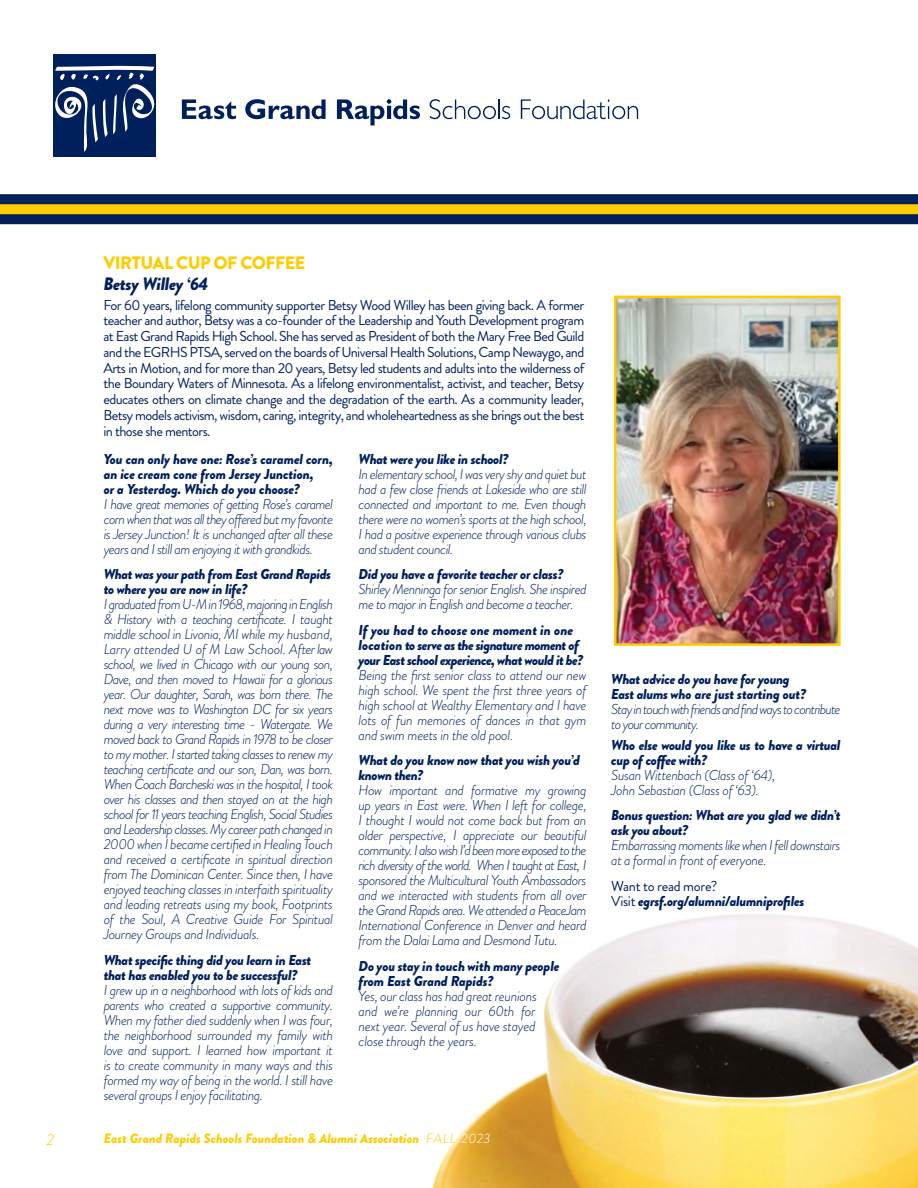
<style>
.page{position:relative;width:918px;height:1188px;background:#fff}
.page>*{position:absolute;margin:0;border:0;box-sizing:border-box;transform-origin:0 0}
.t1{font:900 18px "Brandon Grotesque";letter-spacing:-.03em;color:#fecd00}
.t2{font:italic 900 18px "Brandon Grotesque";letter-spacing:-.02em;color:#00205c}
.t3{font:italic 300 15.75px "Brandon Grotesque";color:#fecd00}
.t4{font:italic 300 14.4px/15px "Brandon Grotesque";letter-spacing:-.03em;color:#00205c;text-align:justify}
.t5{font:italic 900 14.4px/15px "Brandon Grotesque";letter-spacing:-.025em;color:#00205c}
.t6{font:14.4px/15.8px "Brandon Grotesque";letter-spacing:-.04em;color:#00205c;text-align:justify}
.t7{font:italic 300 14.4px/15px "Brandon Grotesque";letter-spacing:-.06em;color:#00205c}
.t8{font:italic 900 13.5px "Brandon Grotesque";color:#fecd00}
.s1{font-weight:300}
.s2{font-weight:300;color:#fff}
.s3{font-weight:400;font-style:normal}
</style>
<div class="page">
<img style="left:432px;top:914px;width:486px;height:274px">
<svg style="left:182px;top:99px;width:54px;height:20px"></svg>
<svg style="left:245px;top:99px;width:81px;height:20px"></svg>
<svg style="left:337px;top:99px;width:83px;height:27px"></svg>
<svg style="left:430px;top:99px;width:66px;height:20px"></svg>
<hr style="left:498px;top:99px;width:2px;height:20px;background:#00205c">
<svg style="left:502px;top:106px;width:8px;height:13px"></svg>
<svg style="left:521px;top:99px;width:117px;height:20px"></svg>
<div style="left:54px;top:54px;width:102px;height:102px;background:#00205c"></div>
<svg style="left:53px;top:65px;width:102px;height:88px"></svg>
<div style="left:0;top:194px;width:918px;height:29px;background:#fecd00"></div>
<div style="left:0;top:214px;width:918px;height:10px;background:#00205c"></div>
<div style="left:0;top:194px;width:918px;height:10px;background:#00205c"></div>
<img style="left:617px;top:299px;width:221px;height:344px">
<div style="left:614px;top:296px;width:227px;height:350px;border:2px solid #fecd00"></div>
<p class="t1" style="left:104px;top:250px;width:203px">VIRTUAL CUP OF COFFEE</p>
<p class="t2" style="left:104px;top:271px;width:107px">Betsy Willey ‘64</p>
<p class="t6" style="left:104px;top:297px;width:482px">For 60 years, lifelong community supporter Betsy Wood Willey has been giving back. A former teacher and author, Betsy was a co-founder of the Leadership and Youth Development program at East Grand Rapids High School. She has served as President of both the Mary Free Bed Guild and the EGRHS PTSA, served on the boards of Universal Health Solutions, Camp Newaygo, and Arts in Motion, and for more than 20 years, Betsy led students and adults into the wilderness of the Boundary Waters of Minnesota. As a lifelong environmentalist, activist, and teacher, Betsy educates others on climate change and the degradation of the earth. As a community leader, Betsy models activism, wisdom, caring, integrity, and wholeheartedness as she brings out the best in those she mentors.</p>
<p class="t5" style="left:104px;top:451px;width:231px">You can only have one: Rose’s caramel corn, an ice cream cone from Jersey Junction,<br>or a Yesterdog. Which do you choose?</p>
<p class="t4" style="left:104px;top:496px;width:231px">I have great memories of getting Rose’s caramel corn when that was all they offered but my favorite is Jersey Junction! It is unchanged after all these years and I still am enjoying it with grandkids.</p>
<p class="t5" style="left:104px;top:567px;width:229px">What was your path from East Grand Rapids to where you are now in life?</p>
<p class="t4" style="left:104px;top:597px;width:231px">I graduated from U-M in 1968, majoring in English &amp; History with a teaching certificate. I taught middle school in Livonia, MI while my husband, Larry attended U of M Law School. After law school, we lived in Chicago with our young son, Dave, and then moved to Hawaii for a glorious year. Our daughter, Sarah, was born there. The next move was to Washington DC for six years during a very interesting time - Watergate. We moved back to Grand Rapids in 1978 to be closer to my mother. I started taking classes to renew my teaching certificate and our son, Dan, was born.<br>When Coach Barcheski was in the hospital, I took over his classes and then stayed on at the high school for 11 years teaching English, Social Studies and Leadership classes. My career path changed in 2000 when I became certified in Healing Touch and received a certificate in spiritual direction from The Dominican Center. Since then, I have enjoyed teaching classes in interfaith spirituality and leading retreats using my book, Footprints of the Soul, A Creative Guide For Spiritual Journey Groups and Individuals.</p>
<p class="t5" style="left:104px;top:952px;width:209px">What specific thing did you learn in East that has enabled you to be successful?</p>
<p class="t4" style="left:104px;top:982px;width:231px">I grew up in a neighborhood with lots of kids and parents who created a supportive community.<br>When my father died suddenly when I was four, the neighborhood surrounded my family with love and support. I learned how important it is to create community in many ways and this formed my way of being in the world. I still have several groups I enjoy facilitating.</p>
<p class="t5" style="left:359px;top:451px;width:151px">What were you like in school?</p>
<p class="t4" style="left:359px;top:466px;width:230px">In elementary school, I was very shy and quiet but had a few close friends at Lakeside who are still connected and important to me. Even though there were no women’s sports at the high school, I had a positive experience through various clubs and student council.</p>
<p class="t5" style="left:359px;top:567px;width:206px">Did you have a favorite teacher or class?</p>
<p class="t4" style="left:359px;top:582px;width:229px">Shirley Menninga for senior English. She inspired me to major in English and become a teacher.</p>
<p class="t5" style="left:359px;top:622px;width:226px">If you had to choose one moment in one location to serve as the signature moment of your East school experience, what would it be?</p>
<p class="t4" style="left:359px;top:667px;width:229px">Being the first senior class to attend our new high school. We spent the first three years of high school at Wealthy Elementary and I have lots of fun memories of dances in that gym and swim meets in the old pool.</p>
<p class="t5" style="left:359px;top:753px;width:223px">What do you know now that you wish you’d known then?</p>
<p class="t4" style="left:359px;top:783px;width:230px">How important and formative my growing up years in East were. When I left for college, I thought I would not come back but from an older perspective, I appreciate our beautiful community. I also wish I’d been more exposed to the rich diversity of the world. When I taught at East, I sponsored the Multicultural Youth Ambassadors and we interacted with students from all over the Grand Rapids area. We attended a PeaceJam International Conference in Denver and heard from the Dalai Lama and Desmond Tutu.</p>
<p class="t5" style="left:359px;top:958px;width:202px">Do you stay in touch with many people from East Grand Rapids?</p>
<p class="t4" style="left:359px;top:988px;width:180px">Yes, our class has had great reunions and we’re planning our 60th for next year. Several of us have stayed close through the years.</p>
<p class="t3" style="left:46px;top:1129px;width:9px">2</p>
<p class="t8" style="left:104px;top:1129px;width:388px">East Grand Rapids Schools Foundation &amp; Alumni Association <span class="s1">FALL</span> <span class="s2">2023</span></p>
<p class="t5" style="left:611px;top:671px;width:196px">What advice do you have for young<br>East alums who are just starting out?</p>
<p class="t7" style="left:611px;top:701px;width:231px">Stay in touch with friends and find ways to contribute to your community.</p>
<p class="t5" style="left:611px;top:737px;width:231px">Who else would you like us to have a virtual cup of coffee with?</p>
<p class="t4" style="left:611px;top:767px;width:165px">Susan Wittenbach (Class of ‘64),<br>John Sebastian (Class of ‘63).</p>
<p class="t5" style="left:611px;top:808px;width:231px">Bonus question: What are you glad we didn’t ask you about?</p>
<p class="t4" style="left:611px;top:838px;width:231px">Embarrassing moments like when I fell downstairs at a formal in front of everyone.</p>
<p class="t5" style="left:611px;top:878px;width:195px"><span class="s3">Want to read more?<br>Visit</span> egrsf.org/alumni/alumniprofiles</p>
</div>
